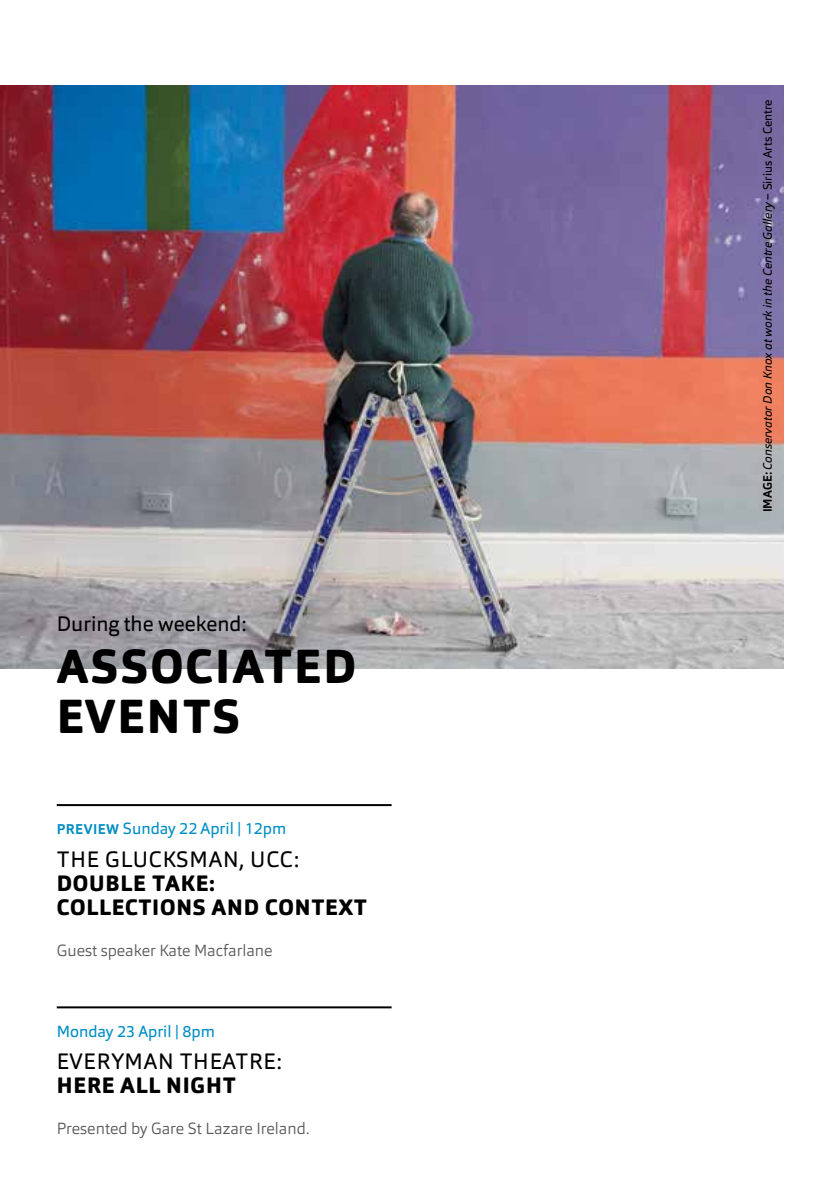
<style>
.page{position:relative;width:840px;height:1191px;background:#fff}
.page>*{position:absolute;margin:0;border:0;box-sizing:border-box;transform-origin:0 0}
.t1{font:800 47px/50.2px "Orgon";letter-spacing:.04em;color:#000}
.t2{font:800 22px/24px "Orgon";letter-spacing:.035em;color:#000}
.t3{font:22px "Orgon";letter-spacing:.035em;color:#000}
.t4{font:20.8px "Orgon";color:#000}
.t5{font:300 16px "Orgon";color:#58595b}
.t6{font:16px "Orgon";color:#008ec4}
.t7{font:italic 12px "Orgon";color:#000}
.s1{font-weight:700;font-size:14px}
.s2{font-weight:700;font-style:normal}
.s3{font-style:normal}
</style>
<div class="page">
<img style="left:0;top:85px;width:782px;height:583px">
<hr style="left:57px;top:804px;width:334px;height:2px;background:#000">
<hr style="left:57px;top:1006px;width:334px;height:2px;background:#000">
<h3 class="t4" style="left:57px;top:610px;width:191px">During the weekend:</h3>
<h1 class="t1" style="left:57px;top:641px;width:300px">ASSOCIATED<br>EVENTS</h1>
<h3 class="t6" style="left:57px;top:818px;width:231px"><span class="s1">PREVIEW</span> Sunday 22 April | 12pm</h3>
<h2 class="t3" style="left:57px;top:845px;width:243px">THE GLUCKSMAN, UCC:</h2>
<h2 class="t2" style="left:57px;top:871px;width:312px">DOUBLE TAKE:<br>COLLECTIONS AND CONTEXT</h2>
<h3 class="t5" style="left:57px;top:940px;width:217px">Guest speaker Kate Macfarlane</h3>
<h3 class="t6" style="left:57px;top:1020px;width:159px">Monday 23 April | 8pm</h3>
<h2 class="t3" style="left:57px;top:1047px;width:226px">EVERYMAN THEATRE:</h2>
<h2 class="t2" style="left:57px;top:1073px;width:181px">HERE ALL NIGHT</h2>
<h3 class="t5" style="left:57px;top:1118px;width:254px">Presented by Gare St Lazare Ireland.</h3>
<p class="t7" style="left:759px;top:512px;width:414px;rotate:-90deg"><span class="s2">IMAGE:</span> Conservator Don Knox at work in the Centre Gallery<span class="s3">– Sirius Arts Centre</span></p>
</div>
